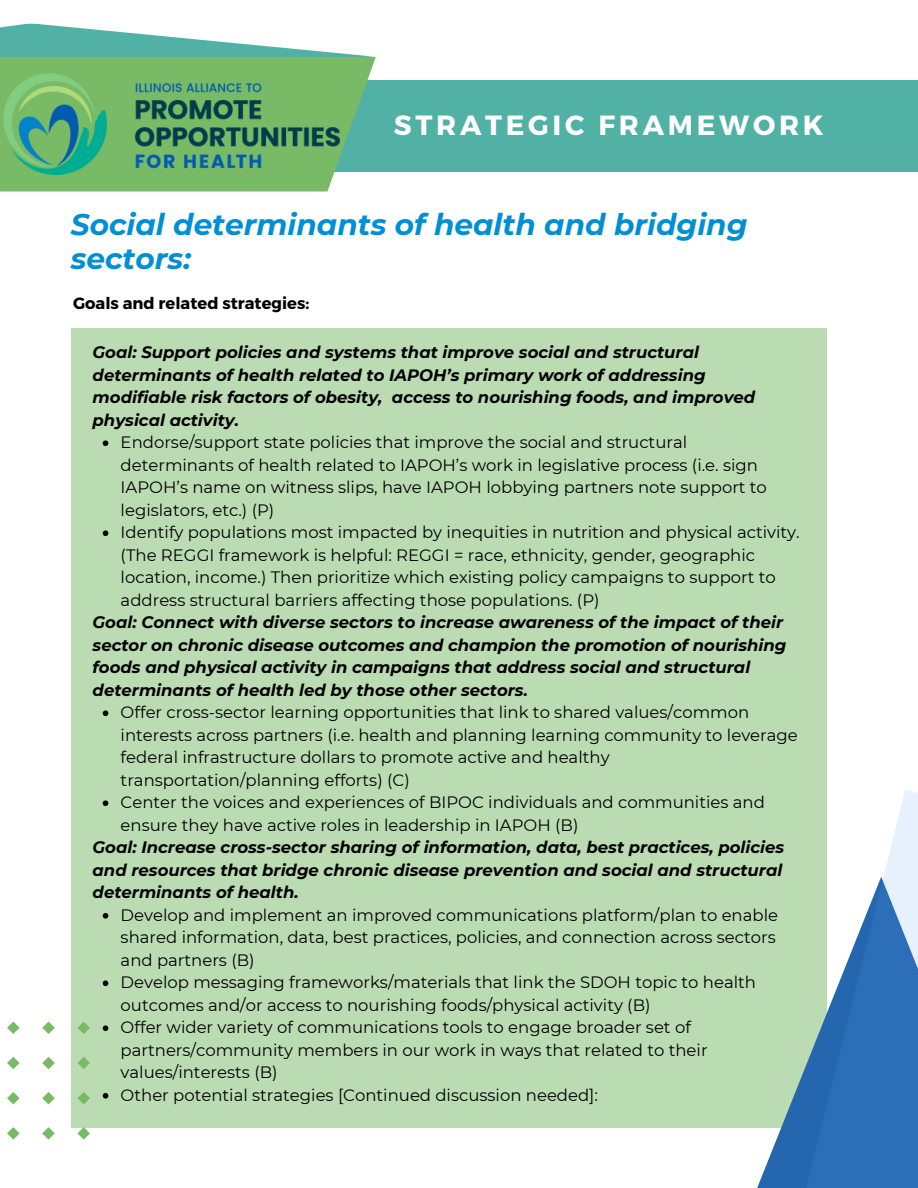
<style>
.page{position:relative;width:918px;height:1188px;background:#fff}
.page>*{position:absolute;margin:0;border:0;box-sizing:border-box;transform-origin:0 0}
.t1{font:italic 700 29.7px/33.8px "Montserrat";color:#008ed4}
.t2{font:700 27.75px "Montserrat";letter-spacing:.135em;color:#fff}
.t3{font:16.5px/22.5px "Montserrat";color:#000001}
.t4{font:italic 700 16.5px/22.5px "Montserrat";color:#000001}
.t5{font:700 16.35px "Montserrat";color:#000001}
</style>
<div class="page">
<svg style="left:77px;top:1127px;width:13px;height:13px"></svg>
<svg style="left:42px;top:1022px;width:13px;height:12px"></svg>
<svg style="left:42px;top:1057px;width:13px;height:12px"></svg>
<svg style="left:42px;top:1092px;width:13px;height:12px"></svg>
<svg style="left:42px;top:1127px;width:13px;height:13px"></svg>
<svg style="left:7px;top:1022px;width:13px;height:12px"></svg>
<svg style="left:7px;top:1057px;width:13px;height:12px"></svg>
<svg style="left:7px;top:1092px;width:13px;height:12px"></svg>
<svg style="left:7px;top:1127px;width:13px;height:13px"></svg>
<svg style="left:0;top:23px;width:375px;height:34px"></svg>
<div style="left:284px;top:80px;width:634px;height:91px;background:#50b1a4"></div>
<svg style="left:0;top:57px;width:376px;height:135px;fill:#78ba66"></svg>
<div style="left:71px;top:328px;width:755px;height:799px;background:#bbdcb2"></div>
<svg style="left:103px;top:440px;width:5px;height:6px"></svg>
<svg style="left:103px;top:530px;width:5px;height:6px"></svg>
<svg style="left:103px;top:710px;width:5px;height:6px"></svg>
<svg style="left:103px;top:800px;width:5px;height:6px"></svg>
<svg style="left:103px;top:913px;width:5px;height:6px"></svg>
<svg style="left:103px;top:980px;width:5px;height:6px"></svg>
<svg style="left:103px;top:1025px;width:5px;height:6px"></svg>
<svg style="left:103px;top:1093px;width:5px;height:6px"></svg>
<svg style="left:760px;top:789px;width:158px;height:399px"></svg>
<img style="left:4px;top:73px;width:335px;height:102px">
<p class="t2" style="left:394px;top:107px;width:431px">STRATEGIC FRAMEWORK</p>
<p class="t1" style="left:71px;top:207px;width:678px">Social determinants of health and bridging sectors:</p>
<p class="t5" style="left:73px;top:293px;width:238px">Goals and related strategies:</p>
<h1 class="t4" style="left:93px;top:341px;width:664px">Goal: Support policies and systems that improve social and structural determinants of health related to IAPOH’s primary work of addressing modifiable risk factors of obesity, access to nourishing foods, and improved physical activity.</h1>
<h2 class="t3" style="left:121px;top:431px;width:648px">Endorse/support state policies that improve the social and structural determinants of health related to IAPOH’s work in legislative process (i.e. sign IAPOH’s name on witness slips, have IAPOH lobbying partners note support to legislators, etc.) (P)</h2>
<h3 class="t3" style="left:121px;top:521px;width:681px">Identify populations most impacted by inequities in nutrition and physical activity. (The REGGI framework is helpful: REGGI = race, ethnicity, gender, geographic location, income.) Then prioritize which existing policy campaigns to support to address structural barriers affecting those populations. (P)</h3>
<h3 class="t4" style="left:93px;top:611px;width:695px">Goal: Connect with diverse sectors to increase awareness of the impact of their sector on chronic disease outcomes and champion the promotion of nourishing foods and physical activity in campaigns that address social and structural determinants of health led by those other sectors.</h3>
<p class="t3" style="left:121px;top:701px;width:679px">Offer cross-sector learning opportunities that link to shared values/common interests across partners (i.e. health and planning learning community to leverage federal infrastructure dollars to promote active and healthy transportation/planning efforts) (C)</p>
<p class="t3" style="left:121px;top:791px;width:646px">Center the voices and experiences of BIPOC individuals and communities and ensure they have active roles in leadership in IAPOH (B)</p>
<h3 class="t4" style="left:93px;top:836px;width:693px;text-align:justify">Goal: Increase cross-sector sharing of information, data, best practices, policies and resources that bridge chronic disease prevention and social and structural determinants of health.</h3>
<p class="t3" style="left:121px;top:904px;width:659px">Develop and implement an improved communications platform/plan to enable shared information, data, best practices, policies, and connection across sectors and partners (B)</p>
<p class="t3" style="left:121px;top:971px;width:637px">Develop messaging frameworks/materials that link the SDOH topic to health outcomes and/or access to nourishing foods/physical activity (B)</p>
<h3 class="t3" style="left:121px;top:1016px;width:588px">Offer wider variety of communications tools to engage broader set of partners/community members in our work in ways that related to their values/interests (B)</h3>
<p class="t3" style="left:121px;top:1084px;width:479px">Other potential strategies [Continued discussion needed]:</p>
</div>
